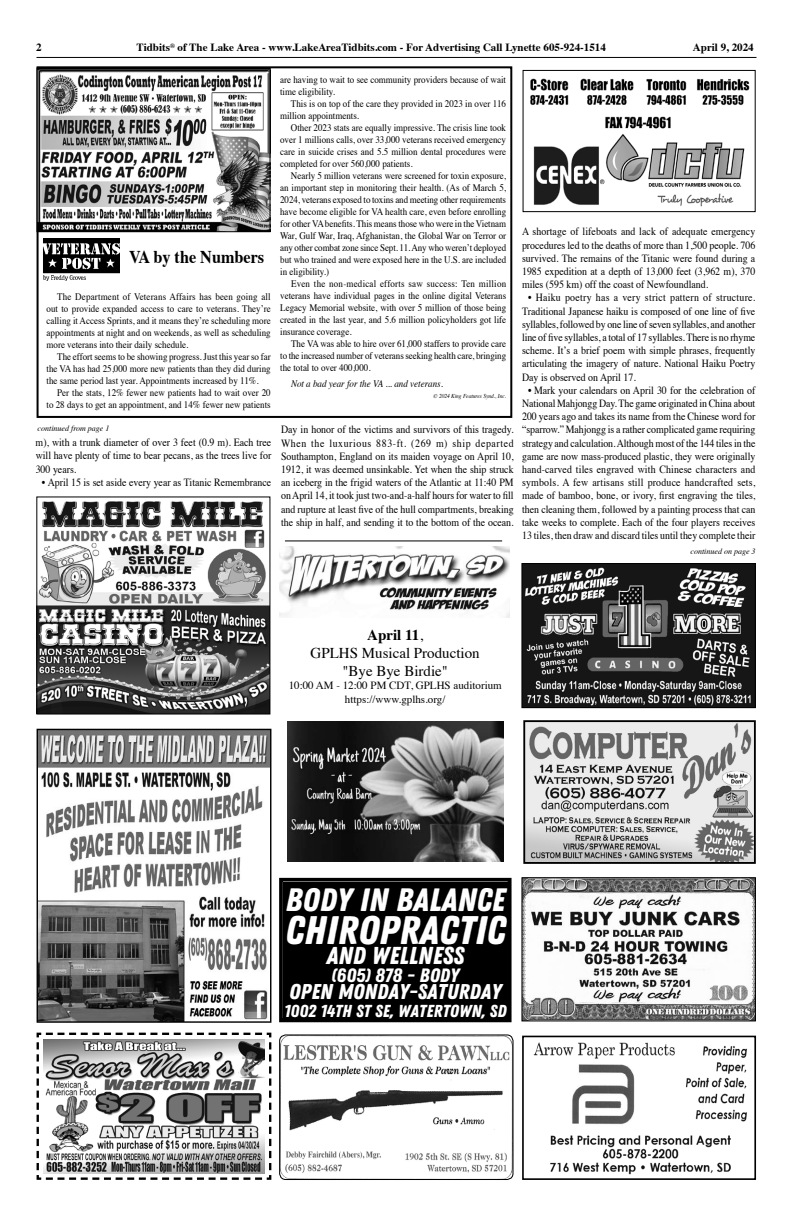
<style>
.page{position:relative;width:792px;height:1224px;background:#fff}
.page>*{position:absolute;margin:0;border:0;box-sizing:border-box;transform-origin:0 0}
.t1{font:39.8px "Zing Rust Base";color:#fff;scale:1.1 1}
.t2{font:32.3px "Zing Rust Base";color:#fff;scale:1.1 1}
.t3{font:24.4px "Zing Rust Base";color:#fff;scale:1.1 1}
.t4{font:21.4px "Zing Rust Base";color:#fff;scale:1.1 1}
.t5{font:19.3px "Zing Rust Base";color:#fff;scale:1.1 1}
.t6{font:700 18px "Times";color:#000;scale:.9 1}
.t7{font:17.3px "Zing Rust Base";color:#fff;scale:1.1 1}
.t8{font:15px/18px "Times";color:#000;text-align:center}
.t9{font:11px/13.2px "Times";color:#000;text-align:justify;scale:.9 1}
.t10{font:700 11px "Times";color:#000}
.t11{font:11px/13.2px "Times";color:#000;text-align:center}
.t12{font:10px/12px "Times";color:#000;text-align:justify;scale:.9 1}
.t13{font:italic 10px "Times";color:#000;scale:.9 1}
.t14{font:italic 8px "Times";color:#000}
.t15{font:italic 6px "Times";color:#000;scale:.9 1}
.s1{font-weight:700}
</style>
<div class="page">
<hr style="left:37px;top:57px;width:720px;height:1px;background:#000">
<img style="left:279px;top:546px;width:230px;height:71px">
<div style="left:37px;top:66px;width:475px;height:352px;border:2px solid #000"></div>
<img style="left:39px;top:69px;width:229px;height:161px">
<div style="left:37px;top:67px;width:233px;height:165px;border:1px solid #000"></div>
<img style="left:38px;top:501px;width:230px;height:211px">
<div style="left:36px;top:497px;width:234px;height:217px;border:1px solid #000"></div>
<svg style="left:36px;top:728px;width:236px;height:295px"></svg>
<img style="left:524px;top:565px;width:230px;height:141px">
<div style="left:522px;top:563px;width:234px;height:145px;border:1px solid #000"></div>
<img style="left:533px;top:1042px;width:214px;height:133px">
<div style="left:522px;top:1036px;width:234px;height:144px;border:2px solid #000"></div>
<img style="left:281px;top:1036px;width:116px;height:142px">
<div style="left:279px;top:1034px;width:235px;height:146px;border:1px solid #000;border-radius:6px"></div>
<img style="left:524px;top:879px;width:230px;height:140px">
<div style="left:522px;top:877px;width:234px;height:144px;border:1px solid #000"></div>
<div style="left:279px;top:877px;width:233px;height:146px;background:#000"></div>
<img style="left:43px;top:239px;width:76px;height:42px">
<svg style="left:36px;top:1032px;width:236px;height:148px"></svg>
<img style="left:526px;top:723px;width:227px;height:138px">
<div style="left:523px;top:720px;width:233px;height:144px;border:2px solid #000"></div>
<hr style="left:285px;top:540px;width:217px;height:1px;background:#000">
<img style="left:530px;top:78px;width:220px;height:129px">
<div style="left:523px;top:70px;width:233px;height:142px;border:1px solid #000"></div>
<img style="left:288px;top:721px;width:216px;height:140px">
<p class="t10" style="left:36px;top:37px;width:7px">2</p>
<p class="t10" style="left:137px;top:37px;width:471px">Tidbits<sup>®</sup> of The Lake Area - www.LakeAreaTidbits.com - For Advertising Call Lynette 605-924-1514</p>
<p class="t10" style="left:693px;top:37px;width:62px">April 9, 2024</p>
<h3 class="t6" style="left:129px;top:240px;width:152px">VA by the Numbers</h3>
<p class="t12" style="left:46px;top:289px;width:251px;text-indent:11px">The Department of Veterans Affairs has been going all out to provide expanded access to care to veterans. They’re calling it Access Sprints, and it means they’re scheduling more appointments at night and on weekends, as well as scheduling more veterans into their daily schedule.</p>
<p class="t12" style="left:47px;top:349px;width:251px;text-indent:11px">The effort seems to be showing progress. Just this year so far the VA has had 25,000 more new patients than they did during the same period last year. Appointments increased by 11%.</p>
<p class="t12" style="left:47px;top:385px;width:251px;text-align:right">Per the stats, 12% fewer new patients had to wait over 20<br>to 28 days to get an appointment, and 14% fewer new patients</p>
<p class="t14" style="left:38px;top:421px;width:73px">continued from page 1</p>
<p class="t9" style="left:36px;top:435px;width:263px">m), with a trunk diameter of over 3 feet (0.9 m). Each tree will have plenty of time to bear pecans, as the trees live for 300 years.</p>
<p class="t9" style="left:42px;top:475px;width:257px">• April 15 is set aside every year as Titanic Remembrance</p>
<p class="t12" style="left:280px;top:73px;width:253px">are having to wait to see community providers because of wait time eligibility.</p>
<p class="t12" style="left:280px;top:97px;width:253px;text-indent:11px">This is on top of the care they provided in 2023 in over 116 million appointments.</p>
<p class="t12" style="left:280px;top:121px;width:253px;text-indent:11px">Other 2023 stats are equally impressive. The crisis line took over 1 millions calls, over 33,000 veterans received emergency care in suicide crises and 5.5 million dental procedures were completed for over 560,000 patients.</p>
<p class="t12" style="left:280px;top:169px;width:253px;text-indent:11px">Nearly 5 million veterans were screened for toxin exposure, an important step in monitoring their health. (As of March 5, 2024, veterans exposed to toxins and meeting other requirements have become eligible for VA health care, even before enrolling for other VAbenefits. This means those who were in the Vietnam War, Gulf War, Iraq, Afghanistan, the Global War on Terror or any other combat zone since Sept. 11.Any who weren’t deployed but who trained and were exposed here in the U.S. are included in eligibility.)</p>
<p class="t12" style="left:280px;top:277px;width:253px;text-indent:11px">Even the non-medical efforts saw success: Ten million veterans have individual pages in the online digital Veterans Legacy Memorial website, with over 5 million of those being created in the last year, and 5.6 million policyholders got life insurance coverage.</p>
<p class="t12" style="left:280px;top:337px;width:253px;text-indent:11px">The VA was able to hire over 61,000 staffers to provide care to the increased number of veterans seeking health care, bringing the total to over 400,000.</p>
<p class="t13" style="left:291px;top:375px;width:170px">Not a bad year for the VA ... and veterans.</p>
<p class="t15" style="left:434px;top:391px;width:82px">© 2024 King Features Synd., Inc.</p>
<p class="t9" style="left:281px;top:422px;width:260px">Day in honor of the victims and survivors of this tragedy.<br>When the luxurious 883-ft. (269 m) ship departed Southampton, England on its maiden voyage on April 10, 1912, it was deemed unsinkable. Yet when the ship struck an iceberg in the frigid waters of the Atlantic at 11:40 PM onApril 14, it took just two-and-a-half hours for water to fill and rupture at least five of the hull compartments, breaking the ship in half, and sending it to the bottom of the ocean.</p>
<p class="t9" style="left:522px;top:224px;width:261px">A shortage of lifeboats and lack of adequate emergency procedures led to the deaths of more than 1,500 people. 706 survived. The remains of the Titanic were found during a 1985 expedition at a depth of 13,000 feet (3,962 m), 370 miles (595 km) off the coast of Newfoundland.</p>
<p class="t9" style="left:522px;top:290px;width:261px;text-indent:6px">• Haiku poetry has a very strict pattern of structure.<br>Traditional Japanese haiku is composed of one line of five syllables, followed by one line of seven syllables, and another line of five syllables, a total of 17 syllables. There is no rhyme scheme. It’s a brief poem with simple phrases, frequently articulating the imagery of nature. National Haiku Poetry Day is observed on April 17.</p>
<p class="t9" style="left:522px;top:383px;width:261px;text-align:center">• Mark your calendars on April 30 for the celebration of National Mahjongg Day. The game originated in China about 200 years ago and takes its name from the Chinese word for “sparrow.” Mahjongg is a rather complicated game requiring strategy and calculation.Although most of the 144 tiles in the game are now mass-produced plastic, they were originally hand-carved tiles engraved with Chinese characters and symbols. A few artisans still produce handcrafted sets, made of bamboo, bone, or ivory, first engraving the tiles, then cleaning them, followed by a painting process that can take weeks to complete. Each of the four players receives 13 tiles, then draw and discard tiles until they complete their</p>
<p class="t14" style="left:690px;top:545px;width:67px">continued on page 3</p>
<h3 class="t8" style="left:311px;top:625px;width:171px"><span class="s1">April 11</span>,<br>GPLHS Musical Production "Bye Bye Birdie"</h3>
<p class="t11" style="left:289px;top:678px;width:215px">10:00 AM - 12:00 PM CDT, GPLHS auditorium https://www.gplhs.org/</p>
<h2 class="t2" style="left:286px;top:881px;width:201px">BODY IN BALANCE</h2>
<h1 class="t1" style="left:285px;top:907px;width:202px">CHIROPRACTIC</h1>
<h3 class="t3" style="left:327px;top:941px;width:127px">AND WELLNESS</h3>
<h3 class="t5" style="left:331px;top:964px;width:118px">(605) 878 - BODY</h3>
<h3 class="t4" style="left:289px;top:979px;width:194px">OPEN MONDAY-SATURDAY</h3>
<h3 class="t7" style="left:284px;top:1001px;width:204px">1002 14TH ST SE, WATERTOWN, SD</h3>
</div>
